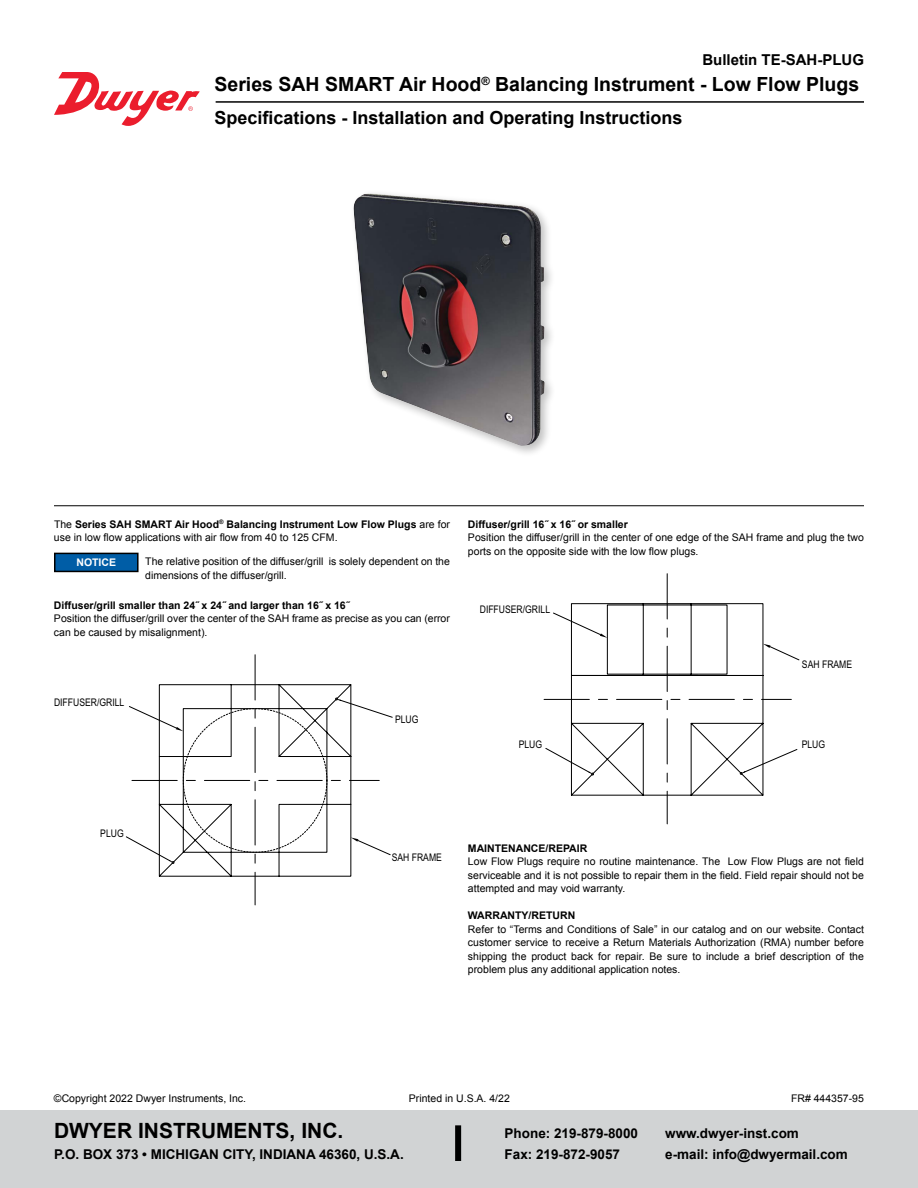
<style>
.page{position:relative;width:918px;height:1188px;background:#fff}
.page>*{position:absolute;margin:0;border:0;box-sizing:border-box;transform-origin:0 0}
.t1{font:700 21px "Arial";color:#000}
.t2{font:700 19.5px "Arial";color:#000}
.t3{font:700 18px "Arial";color:#000}
.t4{font:700 15px "Arial";color:#000}
.t5{font:700 13.5px/21px "Arial";color:#000}
.t6{font:10.5px/13.5px "Arial";color:#000}
.t7{font:700 10.5px "Arial";color:#000}
.t8{font:10.5px "Arial Narrow";color:#000}
.t9{font:700 10.5px "Arial";color:#fff}
.s1{font-weight:700}
</style>
<div class="page">
<hr style="left:216px;top:101px;width:648px;height:2px;background:#000">
<hr style="left:54px;top:505px;width:810px;height:1px;background:#000">
<div style="left:349px;top:189px;width:207px;height:268px;background:#000;opacity:.25"></div>
<img style="left:353px;top:193px;width:192px;height:253px">
<div style="left:0;top:1111px;width:918px;height:77px;background:#d1d3d4"></div>
<div style="left:455px;top:1125px;width:6px;height:36px;background:#000"></div>
<div style="left:55px;top:553px;width:83px;height:18px;background:#005da6"></div>
<div style="left:54px;top:553px;width:85px;height:19px;border:2px solid #000"></div>
<svg style="left:544px;top:574px;width:256px;height:250px"></svg>
<svg style="left:125px;top:655px;width:268px;height:250px"></svg>
<svg style="left:54px;top:72px;width:146px;height:54px"></svg>
<h3 class="t4" style="left:702px;top:50px;width:163px">Bulletin TE-SAH-PLUG</h3>
<h2 class="t2" style="left:215px;top:72px;width:646px">Series SAH SMART Air Hood<sup>®</sup> Balancing Instrument - Low Flow Plugs</h2>
<h3 class="t3" style="left:215px;top:106px;width:470px">Specifications - Installation and Operating Instructions</h3>
<p class="t6" style="left:54px;top:518px;width:398px">The <span class="s1">Series SAH SMART Air Hood</span><sup>®</sup> <span class="s1">Balancing Instrument Low Flow Plugs</span> are for use in low flow applications with air flow from 40 to 125 CFM.</p>
<p class="t9" style="left:76px;top:556px;width:41px">NOTICE</p>
<p class="t6" style="left:145px;top:555px;width:306px">The relative position of the diffuser/grill is solely dependent on the dimensions of the diffuser/grill.</p>
<p class="t7" style="left:54px;top:598px;width:297px">Diffuser/grill smaller than 24˝ x 24˝ and larger than 16˝ x 16˝</p>
<p class="t6" style="left:54px;top:612px;width:397px">Position the diffuser/grill over the center of the SAH frame as precise as you can (error can be caused by misalignment).</p>
<p class="t8" style="left:54px;top:695px;width:72px">DIFFUSER/GRILL</p>
<p class="t8" style="left:395px;top:712px;width:25px">PLUG</p>
<p class="t7" style="left:468px;top:517px;width:161px">Diffuser/grill 16˝ x 16˝ or smaller</p>
<p class="t6" style="left:468px;top:531px;width:397px">Position the diffuser/grill in the center of one edge of the SAH frame and plug the two ports on the opposite side with the low flow plugs.</p>
<p class="t8" style="left:480px;top:601px;width:72px">DIFFUSER/GRILL</p>
<p class="t8" style="left:802px;top:657px;width:52px">SAH FRAME</p>
<p class="t8" style="left:519px;top:737px;width:25px">PLUG</p>
<p class="t8" style="left:802px;top:737px;width:25px">PLUG</p>
<p class="t8" style="left:100px;top:826px;width:25px">PLUG</p>
<p class="t8" style="left:392px;top:849px;width:52px">SAH FRAME</p>
<p class="t7" style="left:468px;top:841px;width:121px">MAINTENANCE/REPAIR</p>
<p class="t6" style="left:468px;top:855px;width:397px;text-align:justify">Low Flow Plugs require no routine maintenance. The Low Flow Plugs are not field serviceable and it is not possible to repair them in the field. Field repair should not be attempted and may void warranty.</p>
<p class="t7" style="left:468px;top:909px;width:109px">WARRANTY/RETURN</p>
<p class="t6" style="left:468px;top:923px;width:397px;text-align:justify">Refer to “Terms and Conditions of Sale” in our catalog and on our website. Contact customer service to receive a Return Materials Authorization (RMA) number before shipping the product back for repair. Be sure to include a brief description of the problem plus any additional application notes.</p>
<p class="t6" style="left:54px;top:1091px;width:194px">©Copyright 2022 Dwyer Instruments, Inc.</p>
<p class="t6" style="left:409px;top:1091px;width:102px">Printed in U.S.A. 4/22</p>
<p class="t6" style="left:791px;top:1091px;width:74px">FR# 444357-95</p>
<h1 class="t1" style="left:54px;top:1117px;width:291px">DWYER INSTRUMENTS, INC.</h1>
<p class="t5" style="left:54px;top:1144px;width:351px">P.O. BOX 373 • MICHIGAN CITY, INDIANA 46360, U.S.A.</p>
<p class="t5" style="left:505px;top:1123px;width:135px">Phone: 219-879-8000<br>Fax: 219-872-9057</p>
<p class="t5" style="left:665px;top:1123px;width:184px">www.dwyer-inst.com<br>e-mail: info@dwyermail.com</p>
</div>
